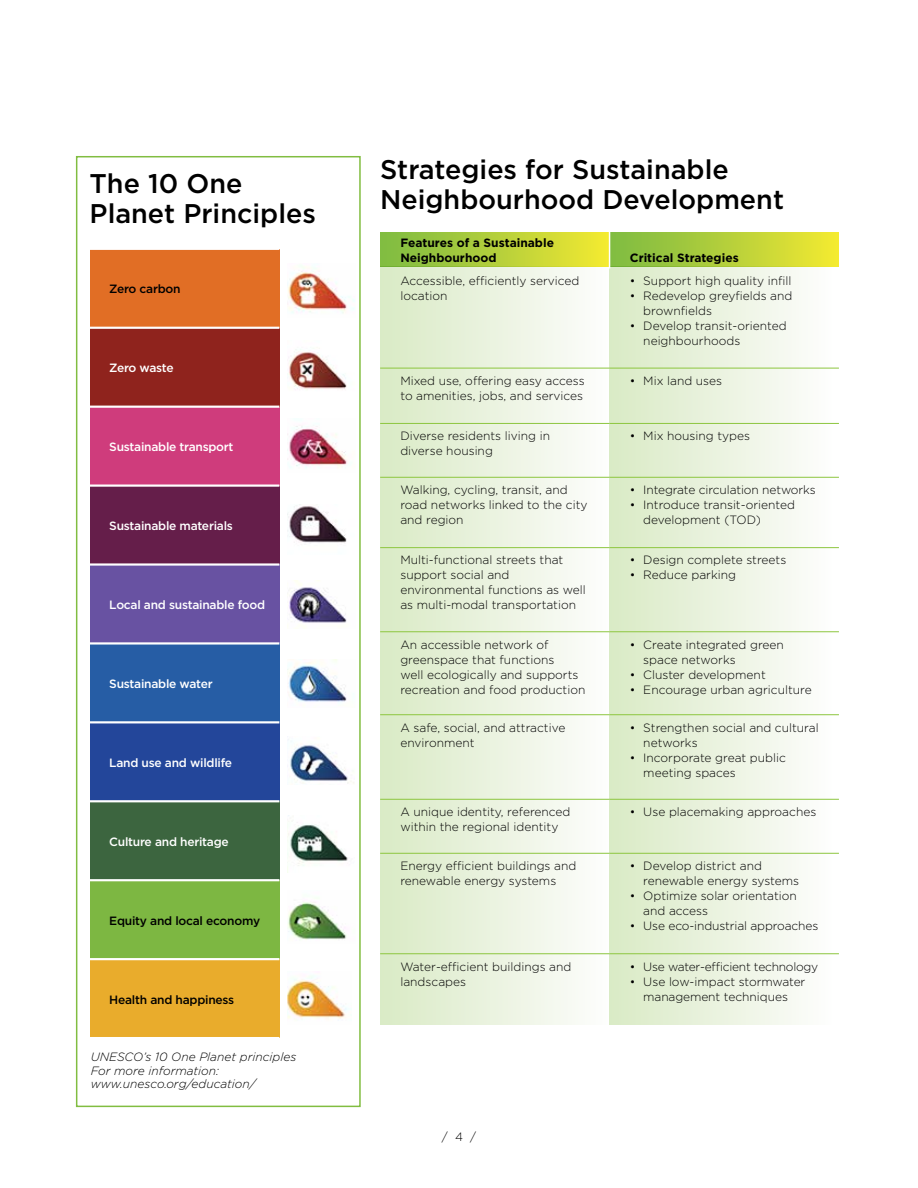
<style>
.page{position:relative;width:918px;height:1188px;background:#fff}
.page>*{position:absolute;margin:0;border:0;box-sizing:border-box;transform-origin:0 0}
.t1{font:500 27px/30px "Gotham";color:#000}
.t2{font:300 12px/15px "Gotham";color:#000}
.t3{font:500 12px "Gotham";letter-spacing:-.02em;color:#fff}
.t4{font:italic 300 12px/13.5px "Gotham";color:#000}
.t5{font:700 12px/15px "Gotham";color:#000}
.t6{font:500 12px "Gotham";letter-spacing:-.02em;color:#000}
.t7{font:300 12px "Gotham";letter-spacing:-.02em;color:#000}
</style>
<div class="page">
<div style="left:76px;top:156px;width:285px;height:951px;border:2px solid #81bd41"></div>
<div style="left:90px;top:249px;width:189px;height:79px;background:#e16e25"></div>
<div style="left:90px;top:328px;width:189px;height:79px;background:#8f231d"></div>
<div style="left:90px;top:407px;width:189px;height:79px;background:#cf3c7c"></div>
<div style="left:90px;top:486px;width:189px;height:79px;background:#651e4a"></div>
<div style="left:90px;top:565px;width:189px;height:78px;background:#6852a2"></div>
<div style="left:90px;top:643px;width:189px;height:79px;background:#265da5"></div>
<div style="left:90px;top:722px;width:189px;height:79px;background:#23469a"></div>
<div style="left:90px;top:801px;width:189px;height:79px;background:#3c653f"></div>
<div style="left:90px;top:880px;width:189px;height:79px;background:#7db742"></div>
<div style="left:90px;top:959px;width:189px;height:79px;background:#e9ac2c"></div>
<hr style="left:90px;top:248px;width:189px;height:2px;background:#fff">
<hr style="left:90px;top:327px;width:189px;height:2px;background:#fff">
<hr style="left:90px;top:406px;width:189px;height:2px;background:#fff">
<hr style="left:90px;top:485px;width:189px;height:2px;background:#fff">
<hr style="left:90px;top:563px;width:189px;height:3px;background:#fff">
<hr style="left:90px;top:642px;width:189px;height:3px;background:#fff">
<hr style="left:90px;top:721px;width:189px;height:2px;background:#fff">
<hr style="left:90px;top:800px;width:189px;height:2px;background:#fff">
<hr style="left:90px;top:879px;width:189px;height:2px;background:#fff">
<hr style="left:90px;top:958px;width:189px;height:2px;background:#fff">
<hr style="left:90px;top:1037px;width:189px;height:2px;background:#fff">
<div style="left:380px;top:233px;width:230px;height:33px;background:linear-gradient(to right,#7ab942,#f2e833)"></div>
<div style="left:610px;top:233px;width:229px;height:33px;background:linear-gradient(to right,#7bb943,#f2e832)"></div>
<img style="left:288px;top:266px;width:67px;height:47px">
<img style="left:288px;top:739px;width:66px;height:45px">
<img style="left:288px;top:975px;width:61px;height:44px">
<img style="left:288px;top:902px;width:59px;height:38px">
<img style="left:288px;top:822px;width:60px;height:44px">
<img style="left:288px;top:660px;width:59px;height:42px">
<img style="left:289px;top:581px;width:58px;height:42px">
<img style="left:288px;top:504px;width:59px;height:39px">
<img style="left:289px;top:426px;width:58px;height:43px">
<img style="left:289px;top:349px;width:58px;height:41px">
<div style="left:380px;top:266px;width:230px;height:758px;background:linear-gradient(to right,#d9eac4,#fdfdfc)"></div>
<div style="left:610px;top:266px;width:222px;height:758px;background:linear-gradient(to right,#d9eac5,#fdfdfc)"></div>
<hr style="left:380px;top:368px;width:230px;height:1px;background:#8dc63f">
<hr style="left:610px;top:368px;width:229px;height:1px;background:#8dc63f">
<hr style="left:380px;top:423px;width:230px;height:1px;background:#8dc63f">
<hr style="left:610px;top:423px;width:229px;height:1px;background:#8dc63f">
<hr style="left:380px;top:477px;width:230px;height:1px;background:#8dc63f">
<hr style="left:610px;top:477px;width:229px;height:1px;background:#8dc63f">
<hr style="left:380px;top:547px;width:230px;height:1px;background:#8dc63f">
<hr style="left:610px;top:547px;width:229px;height:1px;background:#8dc63f">
<hr style="left:380px;top:631px;width:230px;height:1px;background:#8dc63f">
<hr style="left:610px;top:631px;width:229px;height:1px;background:#8dc63f">
<hr style="left:380px;top:714px;width:230px;height:1px;background:#8dc63f">
<hr style="left:610px;top:714px;width:229px;height:1px;background:#8dc63f">
<hr style="left:380px;top:799px;width:230px;height:1px;background:#8dc63f">
<hr style="left:610px;top:799px;width:229px;height:1px;background:#8dc63f">
<hr style="left:380px;top:853px;width:230px;height:1px;background:#8dc63f">
<hr style="left:610px;top:853px;width:229px;height:1px;background:#8dc63f">
<hr style="left:380px;top:953px;width:230px;height:1px;background:#8dc63f">
<hr style="left:610px;top:953px;width:229px;height:1px;background:#8dc63f">
<hr style="left:609px;top:227px;width:1px;height:42px;background:#fff">
<h3 class="t1" style="left:90px;top:168px;width:228px">The 10 One<br>Planet Principles</h3>
<p class="t6" style="left:109px;top:282px;width:73px">Zero carbon</p>
<p class="t3" style="left:109px;top:361px;width:66px">Zero waste</p>
<p class="t3" style="left:109px;top:440px;width:126px">Sustainable transport</p>
<p class="t3" style="left:109px;top:519px;width:125px">Sustainable materials</p>
<p class="t3" style="left:109px;top:598px;width:157px">Local and sustainable food</p>
<p class="t3" style="left:109px;top:677px;width:105px">Sustainable water</p>
<p class="t3" style="left:109px;top:756px;width:124px">Land use and wildlife</p>
<p class="t3" style="left:109px;top:835px;width:121px">Culture and heritage</p>
<p class="t6" style="left:109px;top:914px;width:152px">Equity and local economy</p>
<p class="t6" style="left:109px;top:993px;width:126px">Health and happiness</p>
<p class="t4" style="left:91px;top:1050px;width:207px">UNESCO’s 10 One Planet principles<br>For more information: www.unesco.org/education/</p>
<h3 class="t1" style="left:380px;top:153px;width:405px">Strategies for Sustainable<br>Neighbourhood Development</h3>
<p class="t5" style="left:400px;top:235px;width:155px">Features of a Sustainable<br>Neighbourhood</p>
<p class="t5" style="left:630px;top:250px;width:110px">Critical Strategies</p>
<p class="t2" style="left:400px;top:273px;width:181px">Accessible, efficiently serviced location</p>
<p class="t2" style="left:630px;top:273px;width:163px">• Support high quality infill</p>
<p class="t2" style="left:643px;top:288px;width:151px;text-indent:-14px">• Redevelop greyfields and brownfields</p>
<p class="t2" style="left:643px;top:318px;width:145px;text-indent:-14px">• Develop transit-oriented neighbourhoods</p>
<p class="t2" style="left:400px;top:373px;width:186px">Mixed use, offering easy access to amenities, jobs, and services</p>
<p class="t2" style="left:630px;top:373px;width:94px">• Mix land uses</p>
<p class="t2" style="left:400px;top:428px;width:151px">Diverse residents living in diverse housing</p>
<p class="t2" style="left:630px;top:428px;width:122px">• Mix housing types</p>
<p class="t2" style="left:400px;top:482px;width:189px">Walking, cycling, transit, and road networks linked to the city and region</p>
<p class="t2" style="left:630px;top:482px;width:187px">• Integrate circulation networks</p>
<p class="t2" style="left:643px;top:497px;width:153px;text-indent:-14px">• Introduce transit-oriented development (TOD)</p>
<p class="t2" style="left:400px;top:553px;width:187px">Multi-functional streets that support social and environmental functions as well as multi-modal transportation</p>
<p class="t2" style="left:630px;top:553px;width:158px">• Design complete streets</p>
<p class="t2" style="left:630px;top:568px;width:108px">• Reduce parking</p>
<p class="t2" style="left:400px;top:637px;width:187px">An accessible network of greenspace that functions<br>well ecologically and supports recreation and food production</p>
<p class="t2" style="left:643px;top:637px;width:142px;text-indent:-14px">• Create integrated green space networks</p>
<p class="t2" style="left:630px;top:667px;width:137px">• Cluster development</p>
<p class="t2" style="left:630px;top:682px;width:183px">• Encourage urban agriculture</p>
<p class="t2" style="left:400px;top:720px;width:166px">A safe, social, and attractive environment</p>
<p class="t2" style="left:643px;top:720px;width:177px;text-indent:-14px">• Strengthen social and cultural networks</p>
<p class="t2" style="left:643px;top:750px;width:144px;text-indent:-14px">• Incorporate great public meeting spaces</p>
<p class="t2" style="left:400px;top:804px;width:172px">A unique identity, referenced within the regional identity</p>
<p class="t2" style="left:630px;top:804px;width:188px">• Use placemaking approaches</p>
<p class="t2" style="left:400px;top:858px;width:177px">Energy efficient buildings and renewable energy systems</p>
<p class="t2" style="left:643px;top:858px;width:157px;text-indent:-14px">• Develop district and renewable energy systems</p>
<p class="t2" style="left:643px;top:888px;width:155px;text-indent:-14px">• Optimize solar orientation and access</p>
<p class="t2" style="left:630px;top:918px;width:190px">• Use eco-industrial approaches</p>
<p class="t2" style="left:400px;top:959px;width:172px">Water-efficient buildings and landscapes</p>
<p class="t7" style="left:630px;top:960px;width:190px">• Use water-efficient technology</p>
<p class="t2" style="left:630px;top:974px;width:177px;text-align:center">• Use low-impact stormwater management techniques</p>
<p class="t2" style="left:442px;top:1129px;width:36px">/ 4 /</p>
</div>
